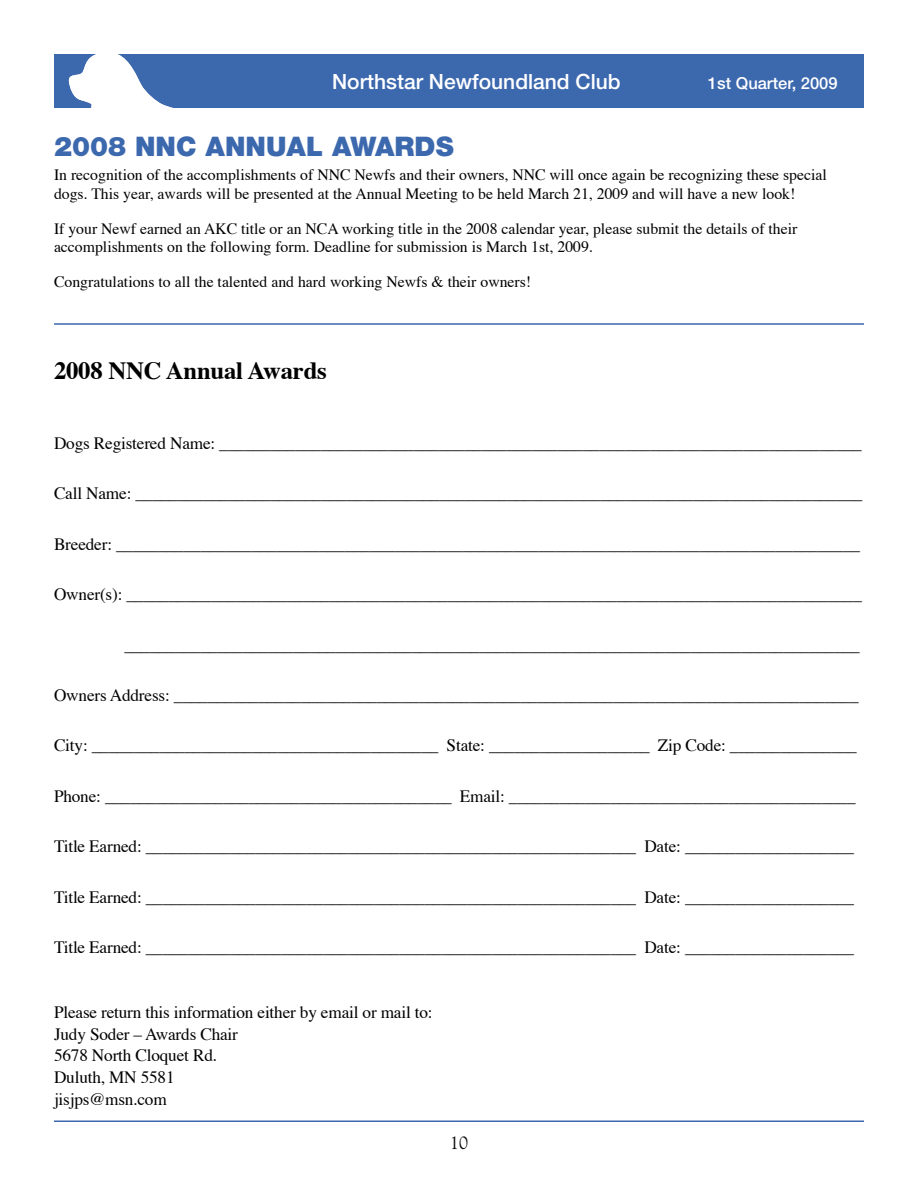
<style>
.page{position:relative;width:918px;height:1188px;background:#fff}
.page>*{position:absolute;margin:0;border:0;box-sizing:border-box;transform-origin:0 0}
.t1{font:900 27px "Helvetica Neue";color:#3c68ae}
.t2{font:700 24.75px "Times";letter-spacing:-.01em;color:#000}
.t3{font:500 21px "Helvetica Neue";color:#fff}
.t4{font:18px "Goudy";color:#000}
.t5{font:17.25px/21.8px "Times";letter-spacing:-.01em;color:#000}
.t6{font:500 16.5px "Helvetica Neue";color:#fff}
.t7{font:15.75px/18.8px "Times";color:#000}
</style>
<div class="page">
<svg style="left:54px;top:54px;width:810px;height:54px;background:#4a73b4"></svg>
<hr style="left:54px;top:1120px;width:810px;height:2px;background:#3c68ae">
<hr style="left:54px;top:323px;width:810px;height:2px;background:#3c68ae">
<p class="t3" style="left:332px;top:69px;width:290px">Northstar Newfoundland Club</p>
<p class="t6" style="left:708px;top:73px;width:131px">1st Quarter, 2009</p>
<h1 class="t1" style="left:54px;top:130px;width:401px">2008 NNC ANNUAL AWARDS</h1>
<p class="t7" style="left:54px;top:164px;width:774px">In recognition of the accomplishments of NNC Newfs and their owners, NNC will once again be recognizing these special dogs. This year, awards will be presented at the Annual Meeting to be held March 21, 2009 and will have a new look!</p>
<p class="t7" style="left:54px;top:218px;width:745px">If your Newf earned an AKC title or an NCA working title in the 2008 calendar year, please submit the details of their accomplishments on the following form. Deadline for submission is March 1st, 2009.</p>
<p class="t7" style="left:54px;top:271px;width:479px">Congratulations to all the talented and hard working Newfs &amp; their owners!</p>
<h2 class="t2" style="left:54px;top:347px;width:274px">2008 NNC Annual Awards</h2>
<p class="t5" style="left:54px;top:431px;width:809px">Dogs Registered Name: ____________________________________________________________________________</p>
<p class="t5" style="left:54px;top:481px;width:810px">Call Name: ______________________________________________________________________________________</p>
<p class="t5" style="left:54px;top:531px;width:808px">Breeder: ________________________________________________________________________________________</p>
<p class="t5" style="left:54px;top:582px;width:810px">Owner(s): _______________________________________________________________________________________</p>
<p class="t5" style="left:124px;top:632px;width:737px">_______________________________________________________________________________________</p>
<p class="t5" style="left:54px;top:683px;width:806px">Owners Address: _________________________________________________________________________________</p>
<p class="t5" style="left:54px;top:733px;width:804px">City: _________________________________________ State: ___________________ Zip Code: _______________</p>
<p class="t5" style="left:54px;top:784px;width:803px">Phone: _________________________________________ Email: _________________________________________</p>
<p class="t5" style="left:54px;top:834px;width:802px">Title Earned: __________________________________________________________ Date: ____________________</p>
<p class="t5" style="left:54px;top:885px;width:802px">Title Earned: __________________________________________________________ Date: ____________________</p>
<p class="t5" style="left:54px;top:935px;width:802px">Title Earned: __________________________________________________________ Date: ____________________</p>
<p class="t5" style="left:54px;top:1000px;width:380px">Please return this information either by email or mail to:<br>Judy Soder – Awards Chair<br>5678 North Cloquet Rd.<br>Duluth, MN 5581<br>jisjps@msn.com</p>
<p class="t4" style="left:450px;top:1131px;width:19px">10</p>
</div>
